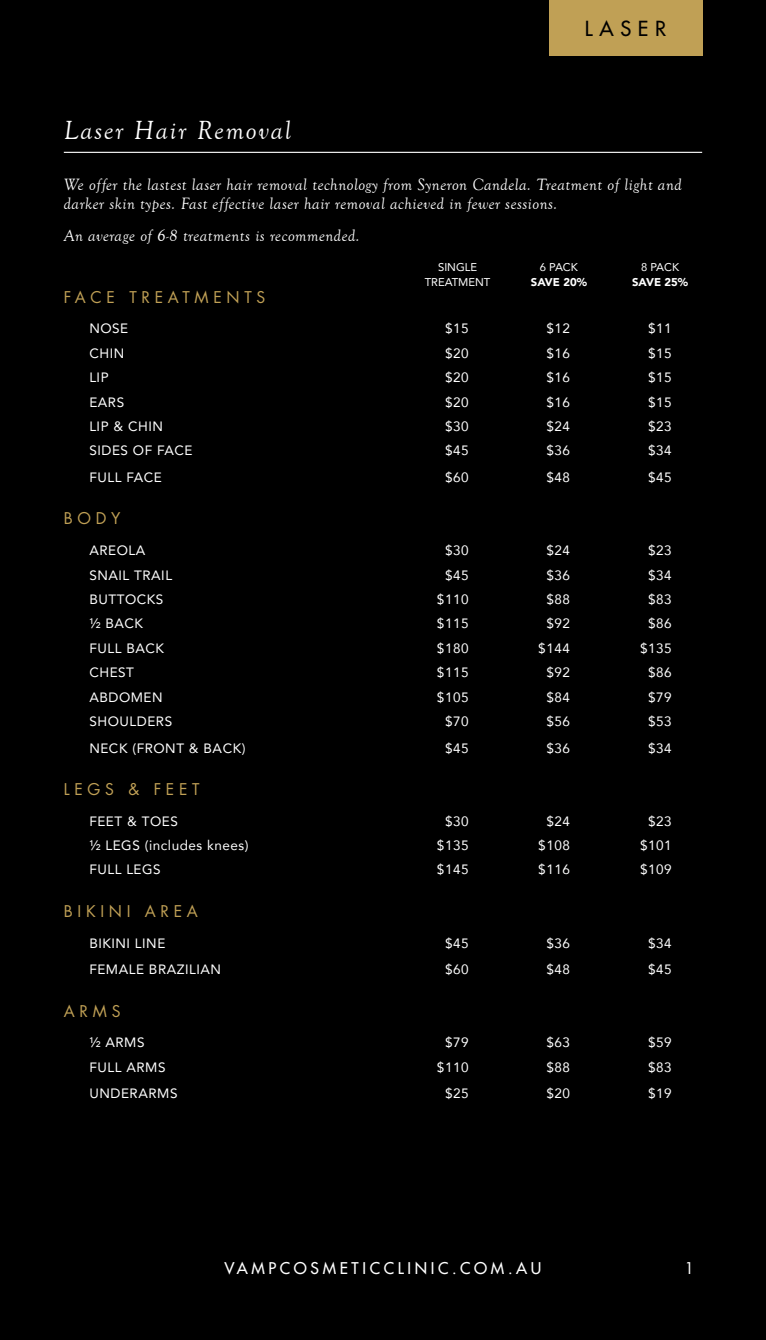
<style>
.page{position:relative;width:766px;height:1340px;background:#fff}
.page>*{position:absolute;margin:0;border:0;box-sizing:border-box;transform-origin:0 0}
.t1{font:italic 27px "Goudy Old Style T";letter-spacing:.07em;color:#fff}
.t2{font:20.25px "Futura";letter-spacing:.33em;color:#000}
.t3{font:italic 16.88px/19.1px "Goudy Old Style T";letter-spacing:.03em;color:#fff}
.t4{font:15.75px "Futura";letter-spacing:.3em;color:#c0a055}
.t5{font:15.75px "Futura";letter-spacing:.23em;color:#fff}
.t6{font:15.75px "Futura";color:#fff}
.t7{font:13.5px "Avenir";letter-spacing:.04em;color:#fff}
.t8{font:11.25px/15.8px "Avenir";color:#fff;text-align:center}
.t9{font:900 11.25px "Avenir";color:#fff}
</style>
<div class="page">
<div style="left:0;top:0;width:765px;height:1339px;background:#000"></div>
<hr style="left:64px;top:152px;width:638px;height:1px;background:#fff">
<div style="left:549px;top:0;width:153px;height:55px;background:#c0a055"></div>
<h2 class="t2" style="left:584px;top:15px;width:83px">LASER</h2>
<h1 class="t1" style="left:64px;top:116px;width:228px">Laser Hair Removal</h1>
<p class="t3" style="left:64px;top:175px;width:619px">We offer the lastest laser hair removal technology from Syneron Candela. Treatment of light and darker skin types. Fast effective laser hair removal achieved in fewer sessions.</p>
<p class="t3" style="left:64px;top:226px;width:297px">An average of 6-8 treatments is recommended.</p>
<p class="t8" style="left:425px;top:258px;width:67px">SINGLE<br>TREATMENT</p>
<p class="t8" style="left:539px;top:258px;width:40px">6 PACK</p>
<p class="t9" style="left:530px;top:273px;width:57px">SAVE 20%</p>
<p class="t8" style="left:641px;top:258px;width:40px">8 PACK</p>
<p class="t9" style="left:632px;top:273px;width:57px">SAVE 25%</p>
<p class="t4" style="left:64px;top:286px;width:203px">FACE TREATMENTS</p>
<p class="t7" style="left:89px;top:318px;width:40px">NOSE</p>
<p class="t7" style="left:445px;top:318px;width:25px">$15</p>
<p class="t7" style="left:546px;top:318px;width:25px">$12</p>
<p class="t7" style="left:648px;top:318px;width:25px">$11</p>
<p class="t7" style="left:89px;top:342px;width:36px">CHIN</p>
<p class="t7" style="left:445px;top:342px;width:25px">$20</p>
<p class="t7" style="left:546px;top:342px;width:25px">$16</p>
<p class="t7" style="left:648px;top:342px;width:25px">$15</p>
<p class="t7" style="left:89px;top:366px;width:21px">LIP</p>
<p class="t7" style="left:445px;top:366px;width:25px">$20</p>
<p class="t7" style="left:546px;top:366px;width:25px">$16</p>
<p class="t7" style="left:648px;top:366px;width:25px">$15</p>
<p class="t7" style="left:89px;top:391px;width:36px">EARS</p>
<p class="t7" style="left:445px;top:391px;width:25px">$20</p>
<p class="t7" style="left:546px;top:391px;width:25px">$16</p>
<p class="t7" style="left:648px;top:391px;width:25px">$15</p>
<p class="t7" style="left:89px;top:415px;width:75px">LIP &amp; CHIN</p>
<p class="t7" style="left:445px;top:415px;width:25px">$30</p>
<p class="t7" style="left:546px;top:415px;width:25px">$24</p>
<p class="t7" style="left:648px;top:415px;width:25px">$23</p>
<p class="t7" style="left:89px;top:440px;width:105px">SIDES OF FACE</p>
<p class="t7" style="left:445px;top:440px;width:25px">$45</p>
<p class="t7" style="left:546px;top:440px;width:25px">$36</p>
<p class="t7" style="left:648px;top:440px;width:25px">$34</p>
<p class="t7" style="left:89px;top:466px;width:74px">FULL FACE</p>
<p class="t7" style="left:445px;top:466px;width:25px">$60</p>
<p class="t7" style="left:546px;top:466px;width:25px">$48</p>
<p class="t7" style="left:648px;top:466px;width:25px">$45</p>
<p class="t4" style="left:64px;top:508px;width:58px">BODY</p>
<p class="t7" style="left:89px;top:539px;width:57px">AREOLA</p>
<p class="t7" style="left:445px;top:539px;width:25px">$30</p>
<p class="t7" style="left:546px;top:539px;width:25px">$24</p>
<p class="t7" style="left:648px;top:539px;width:25px">$23</p>
<p class="t7" style="left:89px;top:564px;width:84px">SNAIL TRAIL</p>
<p class="t7" style="left:445px;top:564px;width:25px">$45</p>
<p class="t7" style="left:546px;top:564px;width:25px">$36</p>
<p class="t7" style="left:648px;top:564px;width:25px">$34</p>
<p class="t7" style="left:89px;top:588px;width:76px">BUTTOCKS</p>
<p class="t7" style="left:437px;top:588px;width:33px">$110</p>
<p class="t7" style="left:546px;top:588px;width:25px">$88</p>
<p class="t7" style="left:648px;top:588px;width:25px">$83</p>
<p class="t7" style="left:89px;top:613px;width:55px">½ BACK</p>
<p class="t7" style="left:437px;top:613px;width:33px">$115</p>
<p class="t7" style="left:546px;top:613px;width:25px">$92</p>
<p class="t7" style="left:648px;top:613px;width:25px">$86</p>
<p class="t7" style="left:89px;top:637px;width:76px">FULL BACK</p>
<p class="t7" style="left:437px;top:637px;width:33px">$180</p>
<p class="t7" style="left:538px;top:637px;width:33px">$144</p>
<p class="t7" style="left:640px;top:637px;width:33px">$135</p>
<p class="t7" style="left:89px;top:661px;width:46px">CHEST</p>
<p class="t7" style="left:437px;top:661px;width:33px">$115</p>
<p class="t7" style="left:546px;top:661px;width:25px">$92</p>
<p class="t7" style="left:648px;top:661px;width:25px">$86</p>
<p class="t7" style="left:89px;top:686px;width:75px">ABDOMEN</p>
<p class="t7" style="left:437px;top:686px;width:33px">$105</p>
<p class="t7" style="left:546px;top:686px;width:25px">$84</p>
<p class="t7" style="left:648px;top:686px;width:25px">$79</p>
<p class="t7" style="left:89px;top:710px;width:84px">SHOULDERS</p>
<p class="t7" style="left:445px;top:710px;width:25px">$70</p>
<p class="t7" style="left:546px;top:710px;width:25px">$56</p>
<p class="t7" style="left:648px;top:710px;width:25px">$53</p>
<p class="t7" style="left:89px;top:737px;width:158px">NECK (FRONT &amp; BACK)</p>
<p class="t7" style="left:445px;top:737px;width:25px">$45</p>
<p class="t7" style="left:546px;top:737px;width:25px">$36</p>
<p class="t7" style="left:648px;top:737px;width:25px">$34</p>
<p class="t4" style="left:64px;top:778px;width:137px">LEGS &amp; FEET</p>
<p class="t7" style="left:89px;top:810px;width:90px">FEET &amp; TOES</p>
<p class="t7" style="left:445px;top:810px;width:25px">$30</p>
<p class="t7" style="left:546px;top:810px;width:25px">$24</p>
<p class="t7" style="left:648px;top:810px;width:25px">$23</p>
<p class="t7" style="left:89px;top:834px;width:161px">½ LEGS (includes knees)</p>
<p class="t7" style="left:437px;top:834px;width:33px">$135</p>
<p class="t7" style="left:538px;top:834px;width:33px">$108</p>
<p class="t7" style="left:640px;top:834px;width:33px">$101</p>
<p class="t7" style="left:89px;top:859px;width:73px">FULL LEGS</p>
<p class="t7" style="left:437px;top:859px;width:33px">$145</p>
<p class="t7" style="left:538px;top:859px;width:33px">$116</p>
<p class="t7" style="left:640px;top:859px;width:33px">$109</p>
<p class="t4" style="left:64px;top:900px;width:136px">BIKINI AREA</p>
<p class="t7" style="left:89px;top:932px;width:77px">BIKINI LINE</p>
<p class="t7" style="left:445px;top:932px;width:25px">$45</p>
<p class="t7" style="left:546px;top:932px;width:25px">$36</p>
<p class="t7" style="left:648px;top:932px;width:25px">$34</p>
<p class="t7" style="left:89px;top:958px;width:133px">FEMALE BRAZILIAN</p>
<p class="t7" style="left:445px;top:958px;width:25px">$60</p>
<p class="t7" style="left:546px;top:958px;width:25px">$48</p>
<p class="t7" style="left:648px;top:958px;width:25px">$45</p>
<p class="t4" style="left:64px;top:1000px;width:58px">ARMS</p>
<p class="t7" style="left:89px;top:1031px;width:57px">½ ARMS</p>
<p class="t7" style="left:445px;top:1031px;width:25px">$79</p>
<p class="t7" style="left:546px;top:1031px;width:25px">$63</p>
<p class="t7" style="left:648px;top:1031px;width:25px">$59</p>
<p class="t7" style="left:89px;top:1056px;width:78px">FULL ARMS</p>
<p class="t7" style="left:437px;top:1056px;width:33px">$110</p>
<p class="t7" style="left:546px;top:1056px;width:25px">$88</p>
<p class="t7" style="left:648px;top:1056px;width:25px">$83</p>
<p class="t7" style="left:89px;top:1082px;width:90px">UNDERARMS</p>
<p class="t7" style="left:445px;top:1082px;width:25px">$25</p>
<p class="t7" style="left:546px;top:1082px;width:25px">$20</p>
<p class="t7" style="left:648px;top:1082px;width:25px">$19</p>
<p class="t5" style="left:224px;top:1257px;width:318px">VAMPCOSMETICCLINIC.COM.AU</p>
<p class="t6" style="left:684px;top:1257px;width:11px">1</p>
</div>
